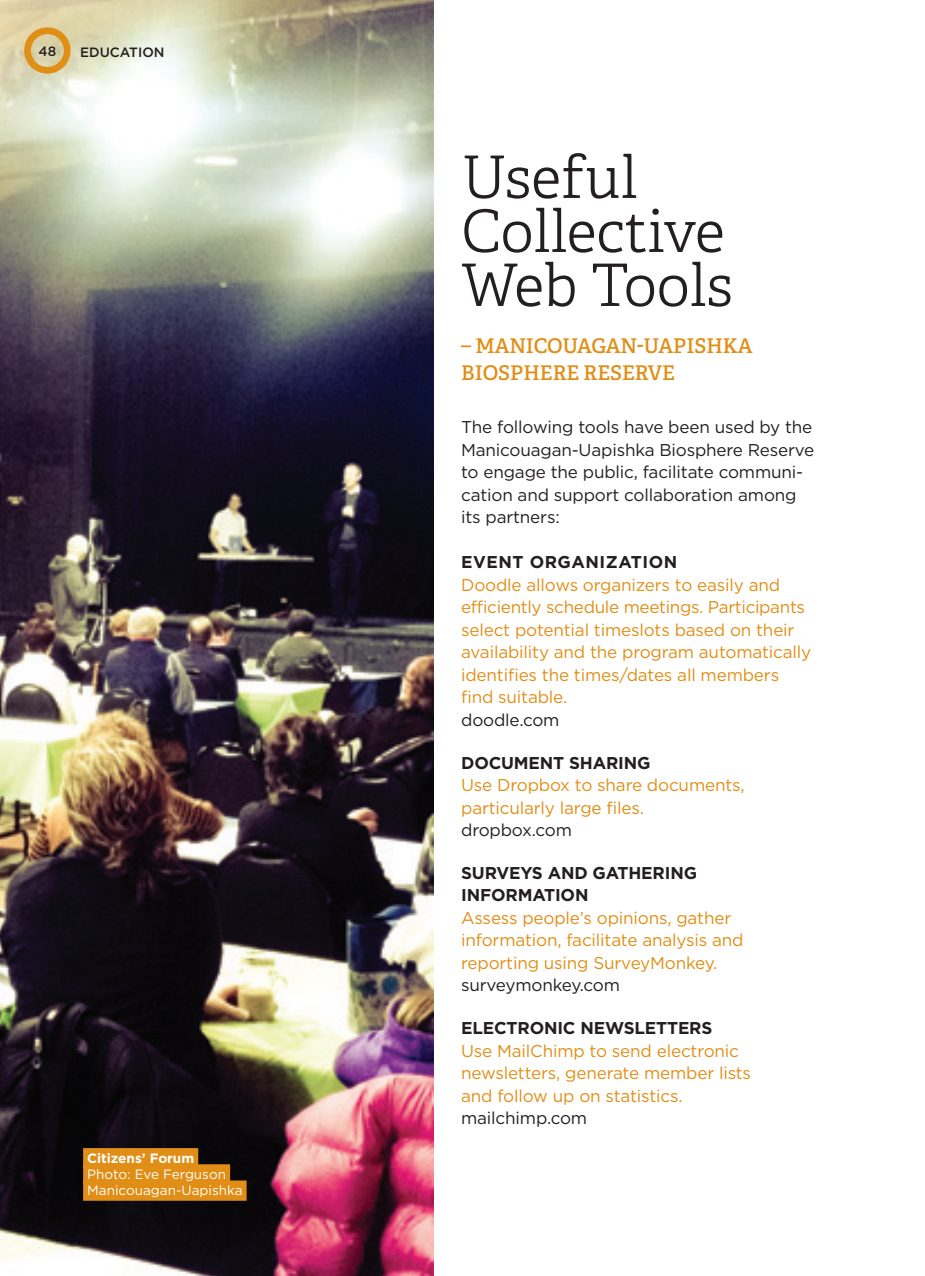
<style>
.page{position:relative;width:925px;height:1276px;background:#fff}
.page>*{position:absolute;margin:0;border:0;box-sizing:border-box;transform-origin:0 0}
.t1{font:300 58.5px/54px "Adelle";color:#231f20}
.t2{font:600 20.25px/27px "Adelle";color:#e18e17}
.t3{font:17.1px/22.5px "Gotham";letter-spacing:-.01em;color:#e18e17}
.t4{font:17.1px/22.5px "Gotham";letter-spacing:-.01em;color:#231f20}
.t5{font:700 17.1px "Gotham";letter-spacing:-.01em;color:#231f20}
.t6{font:700 17.1px "Gotham";letter-spacing:.03em;color:#231f20}
.t7{font:13.5px/16.2px "Gotham";color:#fff}
.t8{font:700 13.5px "Gotham";color:#fff}
.t9{font:500 13.5px "Gotham";color:#231f20}
</style>
<div class="page">
<img style="left:0;top:0;width:434px;height:1276px">
<div style="left:83px;top:1148px;width:115px;height:20px;background:#e18e17"></div>
<div style="left:83px;top:1164px;width:147px;height:20px;background:#e18e17"></div>
<div style="left:83px;top:1180px;width:164px;height:20px;background:#e18e17"></div>
<div style="left:24px;top:27px;width:47px;height:47px;border:7px solid #e18e17;border-radius:50%"></div>
<p class="t9" style="left:39px;top:44px;width:19px">48</p>
<p class="t9" style="left:80px;top:45px;width:86px">eDUCATION</p>
<p class="t8" style="left:87px;top:1150px;width:108px">CITIZENS’ FORUM</p>
<p class="t7" style="left:87px;top:1165px;width:157px">Photo: Eve Ferguson<br>Manicouagan-Uapishka</p>
<h1 class="t1" style="left:461px;top:151px;width:273px">Useful<br>Collective<br>Web Tools</h1>
<p class="t2" style="left:461px;top:332px;width:293px">– MANICOUAGAN-UAPISHKA<br>BIOSPHERE RESERVE</p>
<p class="t4" style="left:461px;top:415px;width:355px">The following tools have been used by the Manicouagan-Uapishka Biosphere Reserve to engage the public, facilitate communi&shy;cation and support collaboration among its partners:</p>
<p class="t5" style="left:461px;top:552px;width:38px">EVENT</p>
<p class="t6" style="left:530px;top:552px;width:114px">ORGANI ZATION</p>
<p class="t3" style="left:461px;top:573px;width:352px">Doodle allows organizers to easily and efficiently schedule meetings. Participants select potential timeslots based on their availability and the program automatically identifies the times/dates all members find suitable.</p>
<p class="t4" style="left:461px;top:708px;width:100px">doodle.com</p>
<p class="t5" style="left:461px;top:752px;width:27px">DOCUMENT</p>
<p class="t5" style="left:569px;top:752px;width:48px">SHARIN</p>
<p class="t5" style="left:637px;top:752px;width:15px">G</p>
<p class="t3" style="left:461px;top:773px;width:285px">Use Dropbox to share documents, particularly large files.</p>
<p class="t4" style="left:461px;top:818px;width:112px">dropbox.com</p>
<p class="t5" style="left:461px;top:863px;width:192px">SURVEYS AND GATHERIN</p>
<p class="t5" style="left:684px;top:863px;width:15px">G</p>
<p class="t5" style="left:461px;top:885px;width:20px">INFORM</p>
<p class="t5" style="left:532px;top:885px;width:24px">ATION</p>
<p class="t3" style="left:461px;top:906px;width:284px">Assess people’s opinions, gather information, facilitate analysis and reporting using SurveyMonkey.</p>
<p class="t4" style="left:461px;top:973px;width:160px">surveymonkey.com</p>
<p class="t5" style="left:461px;top:1018px;width:24px">ELECTRONIC</p>
<p class="t5" style="left:580px;top:1018px;width:26px">NEWSLETTERS</p>
<p class="t3" style="left:461px;top:1039px;width:291px">Use MailChimp to send electronic newsletters, generate member lists and follow up on statistics.</p>
<p class="t4" style="left:461px;top:1106px;width:128px">mailchimp.com</p>
</div>
